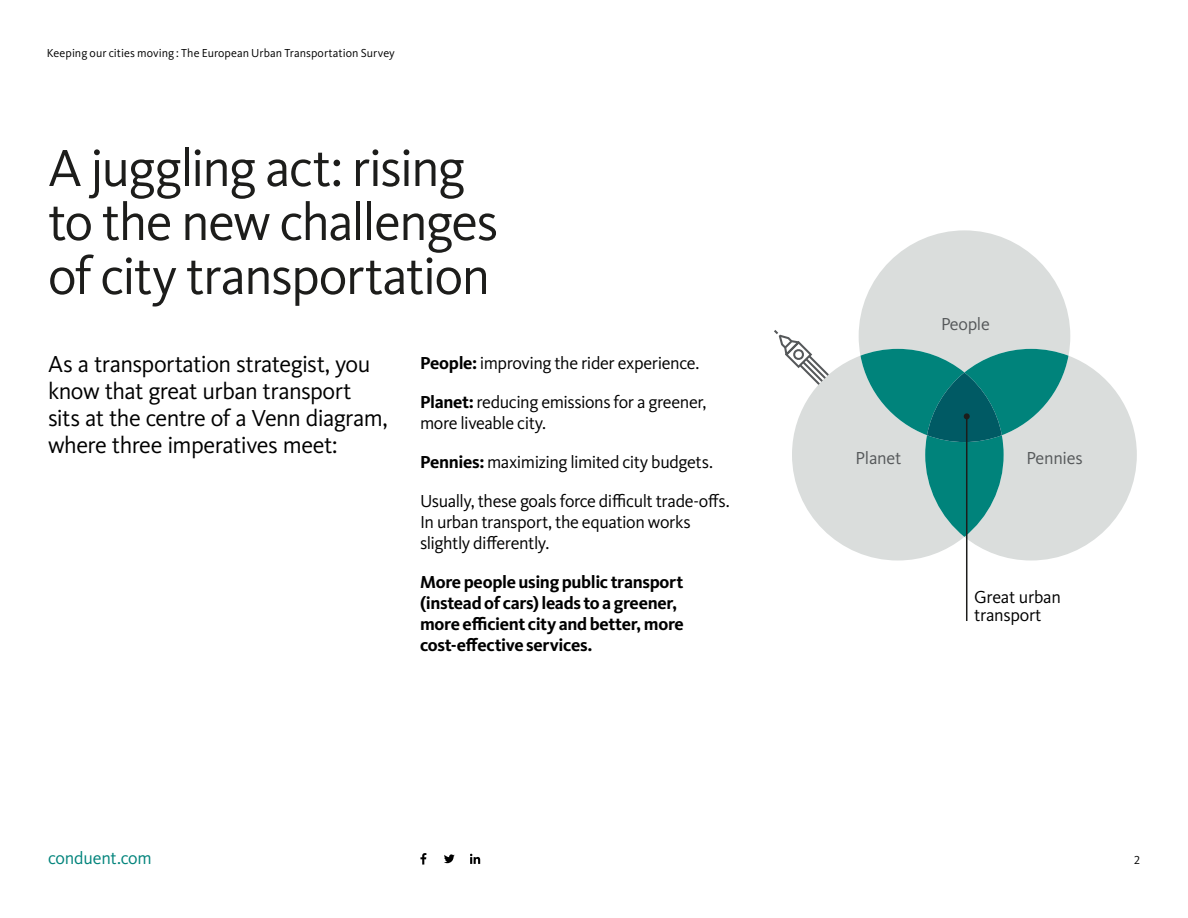
<style>
.page{position:relative;width:1188px;height:918px;background:#fff}
.page>*{position:absolute;margin:0;border:0;box-sizing:border-box;transform-origin:0 0}
.t1{font:54px/54px "Kievit Pro";letter-spacing:-.03em;color:#1d1d1b}
.t2{font:24px/27px "Kievit Pro";letter-spacing:-.025em;color:#000}
.t3{font:18px/39px "Kievit Pro";letter-spacing:-.025em;color:#000}
.t4{font:700 18px/21px "Kievit Pro";letter-spacing:-.015em;color:#000}
.t5{font:18px "Kievit Pro";letter-spacing:-.015em;color:#55585a}
.t6{font:18px "Kievit Pro";letter-spacing:-.01em;color:#00837b}
.t7{font:12px "Kievit Pro";letter-spacing:.005em;color:#000}
.s1{font-weight:700}
</style>
<div class="page">
<svg style="left:444px;top:854px;width:11px;height:9px"></svg>
<svg style="left:470px;top:854px;width:10px;height:10px"></svg>
<svg style="left:420px;top:853px;width:6px;height:12px"></svg>
<hr style="left:966px;top:416px;width:1px;height:205px;background:#1d1d1b">
<svg style="left:774px;top:230px;width:363px;height:331px"></svg>
<p class="t7" style="left:47px;top:46px;width:350px">Keeping our cities moving : The European Urban Transportation Survey</p>
<h1 class="t1" style="left:48px;top:141px;width:452px">A juggling act: rising to the new challenges of city transportation</h1>
<h2 class="t2" style="left:48px;top:350px;width:341px">As a transportation strategist, you know that great urban transport sits at the centre of a Venn diagram, where three imperatives meet:</h2>
<p class="t3" style="left:420px;top:343px;width:288px"><span class="s1">People:</span> improving the rider experience.<br><span class="s1">Planet:</span> reducing emissions for a greener,</p>
<p class="t3" style="left:420px;top:403px;width:311px">more liveable city.<br><span class="s1">Pennies:</span> maximizing limited city budgets.<br>Usually, these goals force difficult trade-offs.</p>
<p class="t3" style="left:420px;top:511px;width:272px;line-height:21px">In urban transport, the equation works slightly differently.</p>
<p class="t4" style="left:420px;top:571px;width:265px">More people using public transport (instead of cars) leads to a greener, more efficient city and better, more cost-effective services.</p>
<p class="t5" style="left:941px;top:313px;width:50px">People</p>
<p class="t5" style="left:855px;top:448px;width:47px">Planet</p>
<p class="t5" style="left:1027px;top:448px;width:58px">Pennies</p>
<p class="t3" style="left:974px;top:588px;width:88px;line-height:18px">Great urban transport</p>
<p class="t6" style="left:48px;top:847px;width:105px">conduent.com</p>
<p class="t7" style="left:1134px;top:853px;width:7px">2</p>
</div>
